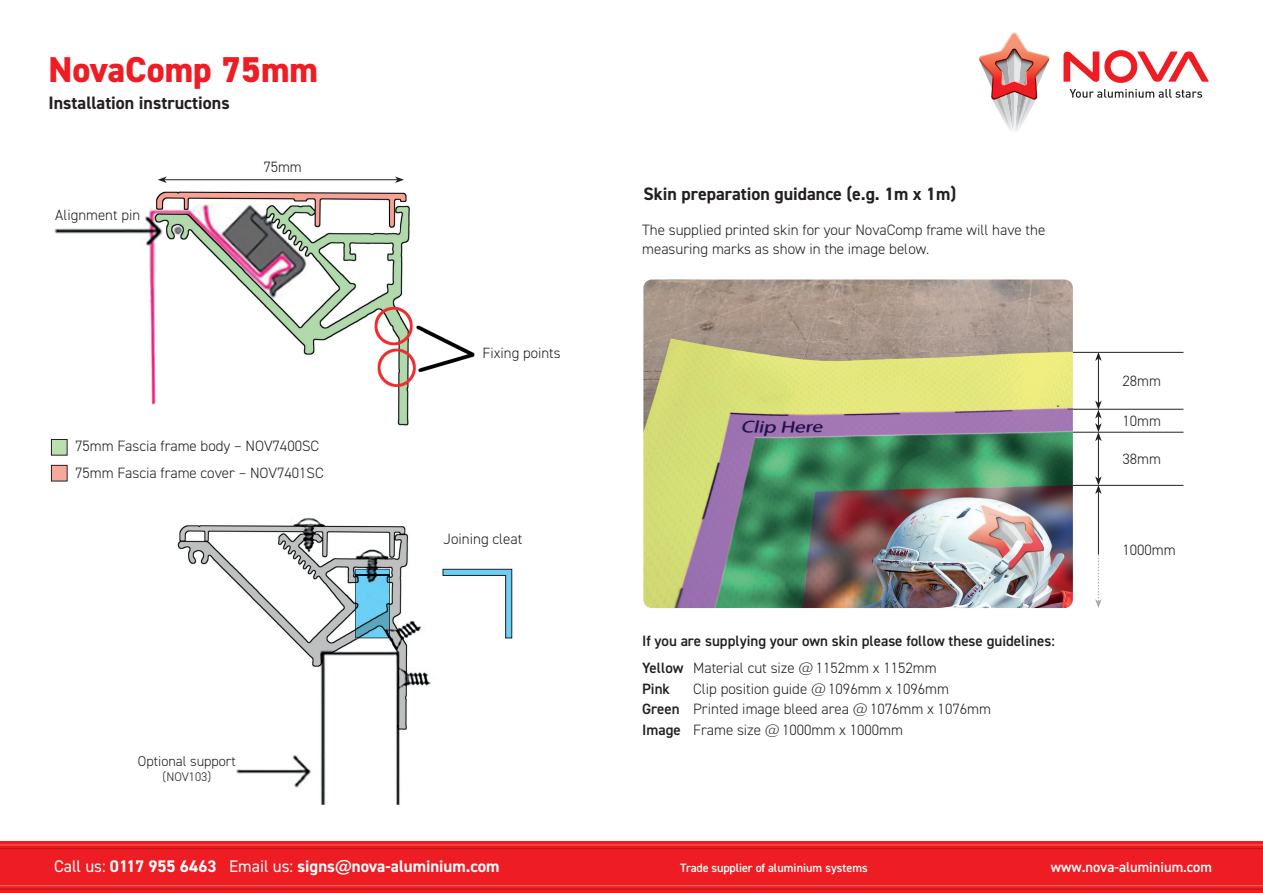
<style>
.page{position:relative;width:1263px;height:893px;background:#fff}
.page>*{position:absolute;margin:0;border:0;box-sizing:border-box;transform-origin:0 0}
.t1{font:800 36px "DIN2014";color:#ee1d23}
.t2{font:700 18px "DIN2014";color:#231f20}
.t3{font:700 16.8px "DIN2014";color:#fff}
.t4{font:300 15px/20.4px "DIN2014";color:#231f20}
.t5{font:600 15px/27px "DIN2014";color:#231f20}
.t6{font:300 14.85px "DIN2014";color:#231f20}
.t7{font:600 14.4px "DIN2014";color:#fff}
.t8{font:300 14.25px "DIN2014";color:#231f20}
.t9{font:300 12.45px "DIN2014";color:#231f20}
.t10{font:600 12.15px "DIN2014";color:#fff}
.s1{font-weight:300}
.s2{font-family:"Humanist 521 BT";font-weight:300}
.s3{font-family:"Humanist 521 BT"}
.s4{font-weight:600}
.s5{font-weight:400}
</style>
<div class="page">
<img style="left:54px;top:180px;width:421px;height:246px">
<div style="left:0;top:841px;width:1263px;height:52px;background:#ee1d23"></div>
<hr style="left:0;top:885px;width:1263px;height:1px;background:#f36f51">
<hr style="left:0;top:889px;width:1263px;height:1px;background:#bb1018">
<hr style="left:0;top:844px;width:1263px;height:1px;background:#f36f51">
<hr style="left:0;top:848px;width:1263px;height:1px;background:#bb1018">
<svg style="left:979px;top:32px;width:71px;height:99px"></svg>
<svg style="left:1069px;top:89px;width:133px;height:9px"></svg>
<svg style="left:1063px;top:50px;width:146px;height:33px"></svg>
<img style="left:643px;top:279px;width:430px;height:329px">
<hr style="left:1073px;top:352px;width:110px;height:1px;background:#231f20">
<hr style="left:1073px;top:409px;width:110px;height:1px;background:#231f20">
<hr style="left:1073px;top:432px;width:110px;height:1px;background:#231f20">
<hr style="left:1073px;top:485px;width:110px;height:1px;background:#231f20">
<hr style="left:1098px;top:359px;width:1px;height:44px;background:#231f20">
<svg style="left:1095px;top:352px;width:7px;height:9px"></svg>
<hr style="left:1098px;top:439px;width:1px;height:40px;background:#231f20">
<svg style="left:1095px;top:401px;width:7px;height:40px"></svg>
<hr style="left:1098px;top:491px;width:1px;height:64px;background:#231f20">
<svg style="left:1095px;top:476px;width:7px;height:18px"></svg>
<svg style="left:1095px;top:555px;width:7px;height:53px"></svg>
<img style="left:177px;top:517px;width:255px;height:288px">
<div style="left:51px;top:439px;width:16px;height:16px;background:#bddeae"></div>
<div style="left:51px;top:439px;width:17px;height:17px;border:1px solid #231f20"></div>
<div style="left:51px;top:465px;width:16px;height:16px;background:#f8a89b"></div>
<div style="left:51px;top:465px;width:17px;height:16px;border:1px solid #231f20"></div>
<hr style="left:164px;top:179px;width:233px;height:1px;background:#231f20">
<svg style="left:395px;top:176px;width:9px;height:7px"></svg>
<svg style="left:158px;top:176px;width:9px;height:7px"></svg>
<img style="left:355px;top:569px;width:35px;height:6px">
<img style="left:355px;top:575px;width:35px;height:63px">
<svg style="left:442px;top:568px;width:70px;height:71px"></svg>
<h1 class="t1" style="left:48px;top:46px;width:271px">NovaComp 75mm</h1>
<p class="t2" style="left:48px;top:91px;width:183px">Installation instructions</p>
<p class="t6" style="left:55px;top:205px;width:86px">Alignment pin</p>
<p class="t4" style="left:263px;top:156px;width:40px">75mm</p>
<p class="t4" style="left:75px;top:432px;width:250px;line-height:27.3px">75mm Fascia frame body – NOV7400SC<br>75mm Fascia frame cover – NOV7401SC</p>
<p class="t8" style="left:138px;top:752px;width:100px">Optional support</p>
<p class="t9" style="left:163px;top:770px;width:50px">(NOV103)</p>
<p class="t6" style="left:482px;top:344px;width:80px">Fixing points</p>
<p class="t4" style="left:443px;top:529px;width:80px">Joining cleat</p>
<p class="t2" style="left:643px;top:182px;width:314px">Skin preparation guidance (e.g. 1m x 1m)</p>
<p class="t4" style="left:642px;top:220px;width:405px;line-height:18.8px">The supplied printed skin for your NovaComp frame will have the measuring marks as show in the image below.</p>
<p class="t5" style="left:642px;top:627px;width:414px">If you are supplying your own skin please follow these guidelines:<br>Yellow <span class="s1">Material cut size</span> <span class="s2">@</span> <span class="s1">1152mm x 1152mm</span></p>
<p class="t5" style="left:642px;top:675px;width:29px">Pink</p>
<p class="t4" style="left:642px;top:678px;width:350px;text-indent:51px">Clip position guide <span class="s3">@</span>1096mm x 1096mm<br><span class="s4">Green</span> Printed image bleed area <span class="s3">@</span>1076mm x 1076mm<br><span class="s4">Image</span> Frame size <span class="s3">@</span>1000mm x 1000mm</p>
<p class="t4" style="left:1122px;top:370px;width:40px">28mm</p>
<p class="t4" style="left:1122px;top:410px;width:40px">10mm</p>
<p class="t4" style="left:1122px;top:448px;width:40px">38mm</p>
<p class="t4" style="left:1122px;top:539px;width:55px">1000mm</p>
<p class="t3" style="left:54px;top:855px;width:447px"><span class="s5">Call us:</span> 0117 955 6463 <span class="s5">Email us:</span> signs<span class="s3">@</span>nova-aluminium.com</p>
<p class="t10" style="left:680px;top:859px;width:189px">Trade supplier of aluminium systems</p>
<p class="t7" style="left:1051px;top:857px;width:163px">www.nova-aluminium.com</p>
</div>
